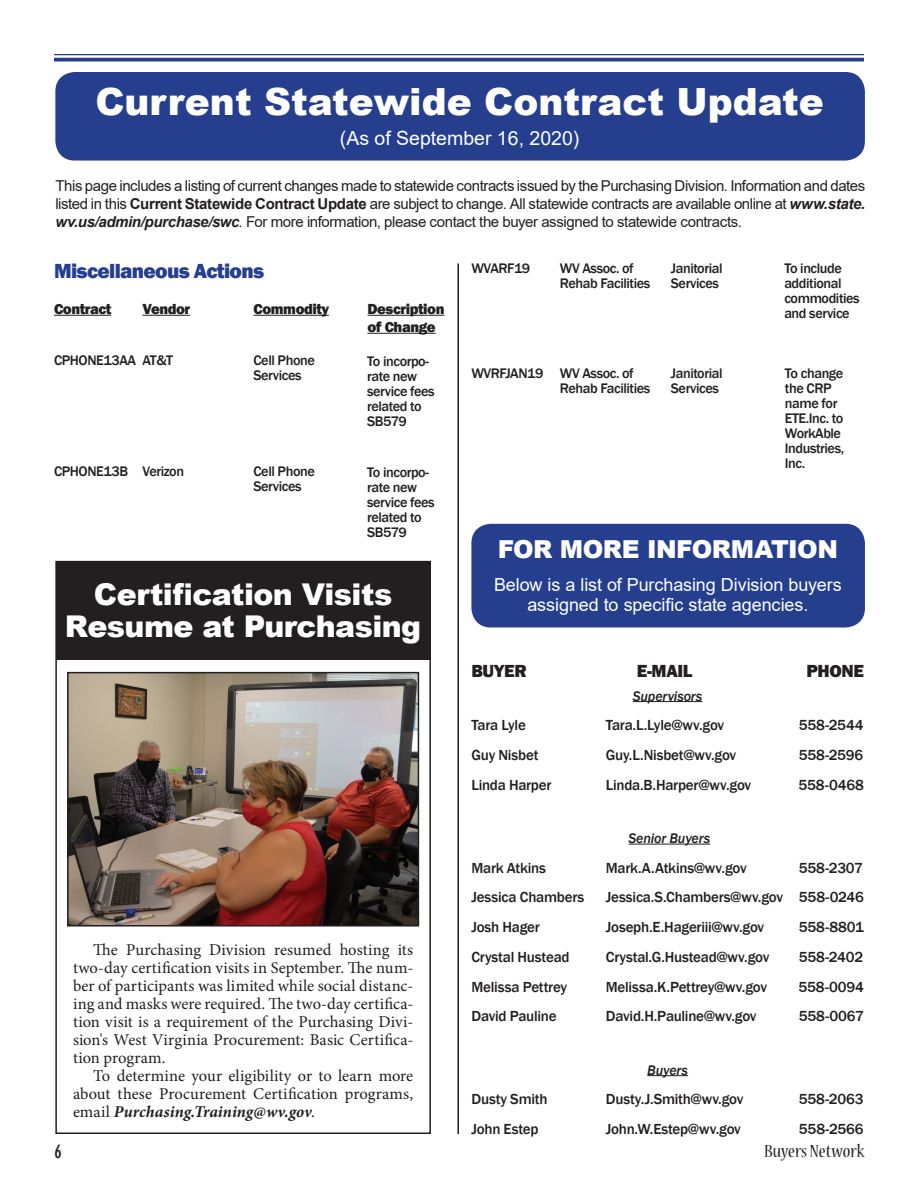
<style>
.page{position:relative;width:918px;height:1188px;background:#fff}
.page>*{position:absolute;margin:0;border:0;box-sizing:border-box;transform-origin:0 0}
.t1{font:900 37.5px "Arial";color:#fff}
.t2{font:900 30px "Arial";letter-spacing:-.02em;color:#fff}
.t3{font:900 24.75px "Arial";letter-spacing:-.02em;color:#fff}
.t4{font:800 21px "Franklin Gothic";letter-spacing:-.03em;color:#253f8e}
.t5{font:19.5px "Arial";color:#fff}
.t6{font:condensed 19.5px "Nueva Std";color:#231f20;scale:1.08 1}
.t7{font:condensed 19.5px "Gill Sans";color:#231f20;scale:1.08 1}
.t8{font:18px "Arial";letter-spacing:-.005em;color:#fff}
.t9{font:800 18px "Franklin Gothic";letter-spacing:-.02em;color:#231f20}
.t10{font:16.5px/18px "Minion Pro";letter-spacing:.005em;color:#231f20;text-align:justify}
.t11{font:500 15px "Franklin Gothic";letter-spacing:-.015em;color:#231f20}
.t12{font:15px/18px "Arial";letter-spacing:-.025em;color:#231f20;text-align:justify}
.t13{font:800 15px/18px "Franklin Gothic";letter-spacing:-.03em;color:#231f20}
.t14{font:500 14.25px/15px "Franklin Gothic";letter-spacing:-.03em;color:#231f20}
.t15{font:italic 500 14.25px "Franklin Gothic";letter-spacing:-.015em;color:#231f20}
.s1{font-weight:700}
.s2{font-weight:700;font-style:italic}
</style>
<div class="page">
<hr style="left:54px;top:54px;width:810px;height:1px;background:#253f8e">
<svg style="left:54px;top:58px;width:810px;height:4px;background:#40569c"></svg>
<hr style="left:54px;top:315px;width:57px;height:1px;background:#231f20">
<hr style="left:142px;top:315px;width:48px;height:1px;background:#231f20">
<hr style="left:254px;top:315px;width:75px;height:1px;background:#231f20">
<hr style="left:368px;top:315px;width:77px;height:1px;background:#231f20">
<hr style="left:368px;top:333px;width:68px;height:1px;background:#231f20">
<hr style="left:633px;top:701px;width:69px;height:1px;background:#231f20">
<hr style="left:629px;top:844px;width:81px;height:1px;background:#231f20">
<hr style="left:647px;top:1075px;width:41px;height:1px;background:#231f20">
<div style="left:473px;top:525px;width:390px;height:101px;background:#253f8e;border-radius:18px"></div>
<div style="left:471px;top:524px;width:394px;height:103px;border:3px solid #253f8e;border-radius:18px"></div>
<hr style="left:458px;top:263px;width:1px;height:871px;background:#231f20">
<div style="left:56px;top:561px;width:375px;height:98px;background:#231f20"></div>
<div style="left:57px;top:74px;width:806px;height:85px;background:#253f8e;border-radius:18px"></div>
<div style="left:55px;top:72px;width:810px;height:89px;border:3px solid #253f8e;border-radius:18px"></div>
<img style="left:70px;top:675px;width:346px;height:249px">
<div style="left:67px;top:672px;width:352px;height:255px;border:2px solid #231f20"></div>
<h1 class="t1" style="left:95px;top:74px;width:730px">Current Statewide Contract Update</h1>
<h3 class="t5" style="left:340px;top:124px;width:241px">(As of September 16, 2020)</h3>
<p class="t12" style="left:55px;top:177px;width:811px">This page includes a listing of current changes made to statewide contracts issued by the Purchasing Division. Information and dates listed in this <span class="s1">Current Statewide Contract Update</span> are subject to change. All statewide contracts are available online at <span class="s2">www.state. wv.us/admin/purchase/swc</span>. For more information, please contact the buyer assigned to statewide contracts.</p>
<h3 class="t4" style="left:54px;top:257px;width:212px">Miscellaneous Actions</h3>
<p class="t13" style="left:54px;top:300px;width:59px">Contract</p>
<p class="t13" style="left:142px;top:300px;width:49px">Vendor</p>
<p class="t13" style="left:254px;top:300px;width:77px">Commodity</p>
<p class="t13" style="left:368px;top:300px;width:78px">Description of Change</p>
<p class="t14" style="left:54px;top:353px;width:121px">CPHONE13AA AT&amp;T</p>
<p class="t14" style="left:254px;top:353px;width:63px">Cell Phone<br>Services</p>
<p class="t14" style="left:367px;top:354px;width:69px">To incorpo&shy;rate new service fees related to<br>SB579</p>
<p class="t14" style="left:54px;top:464px;width:132px">CPHONE13B Verizon</p>
<p class="t14" style="left:254px;top:464px;width:63px">Cell Phone<br>Services</p>
<p class="t14" style="left:367px;top:464px;width:69px">To incorpo&shy;rate new service fees related to<br>SB579</p>
<h2 class="t2" style="left:94px;top:573px;width:300px">Certification Visits</h2>
<h2 class="t2" style="left:65px;top:604px;width:358px">Resume at Purchasing</h2>
<p class="t10" style="left:73px;top:941px;width:342px;text-indent:20px">The Purchasing Division resumed hosting its two-day certification visits in September. The num&shy;ber of participants was limited while social distanc&shy;ing and masks were required. The two-day certifica&shy;tion visit is a requirement of the Purchasing Divi&shy;sion's West Virginia Procurement: Basic Certifica&shy;tion program.</p>
<p class="t10" style="left:73px;top:1067px;width:342px;text-indent:20px">To determine your eligibility or to learn more about these Procurement Certification programs, email <span class="s2">Purchasing.Training@wv.gov</span>.</p>
<p class="t14" style="left:471px;top:261px;width:60px">WVARF19</p>
<p class="t14" style="left:560px;top:261px;width:75px">WV Assoc. of</p>
<p class="t14" style="left:671px;top:261px;width:53px">Janitorial</p>
<p class="t14" style="left:560px;top:276px;width:92px">Rehab Facilities</p>
<p class="t14" style="left:671px;top:276px;width:50px">Services</p>
<p class="t14" style="left:471px;top:366px;width:164px">WVRFJAN19 WV Assoc. of</p>
<p class="t14" style="left:671px;top:366px;width:53px">Janitorial</p>
<p class="t14" style="left:560px;top:381px;width:92px">Rehab Facilities</p>
<p class="t14" style="left:671px;top:381px;width:50px">Services</p>
<p class="t14" style="left:784px;top:261px;width:77px">To include additional commodities and service</p>
<p class="t14" style="left:785px;top:366px;width:61px">To change the CRP name for<br>ETE.Inc. to<br>WorkAble<br>Industries,<br>Inc.</p>
<h3 class="t3" style="left:498px;top:531px;width:342px">FOR MORE INFORMATION</h3>
<p class="t8" style="left:494px;top:573px;width:349px">Below is a list of Purchasing Division buyers</p>
<p class="t8" style="left:527px;top:592px;width:282px">assigned to specific state agencies.</p>
<p class="t9" style="left:471px;top:659px;width:57px">BUYER</p>
<p class="t9" style="left:637px;top:659px;width:57px">E-MAIL</p>
<p class="t9" style="left:806px;top:659px;width:59px">PHONE</p>
<p class="t15" style="left:633px;top:687px;width:71px">Supervisors</p>
<p class="t11" style="left:471px;top:716px;width:56px">Tara Lyle</p>
<p class="t11" style="left:606px;top:716px;width:120px">Tara.L.Lyle@wv.gov</p>
<p class="t11" style="left:799px;top:716px;width:66px">558-2544</p>
<p class="t11" style="left:471px;top:746px;width:69px">Guy Nisbet</p>
<p class="t11" style="left:606px;top:746px;width:132px">Guy.L.Nisbet@wv.gov</p>
<p class="t11" style="left:799px;top:746px;width:66px">558-2596</p>
<p class="t11" style="left:471px;top:775px;width:82px">Linda Harper</p>
<p class="t11" style="left:606px;top:775px;width:147px">Linda.B.Harper@wv.gov</p>
<p class="t11" style="left:798px;top:775px;width:67px">558-0468</p>
<p class="t15" style="left:629px;top:829px;width:83px">Senior Buyers</p>
<p class="t11" style="left:471px;top:858px;width:76px">Mark Atkins</p>
<p class="t11" style="left:606px;top:858px;width:142px">Mark.A.Atkins@wv.gov</p>
<p class="t11" style="left:799px;top:858px;width:66px">558-2307</p>
<p class="t11" style="left:471px;top:888px;width:114px">Jessica Chambers</p>
<p class="t11" style="left:606px;top:888px;width:260px">Jessica.S.Chambers@wv.gov 558-0246</p>
<p class="t11" style="left:471px;top:918px;width:70px">Josh Hager</p>
<p class="t11" style="left:606px;top:918px;width:160px">Joseph.E.Hageriii@wv.gov</p>
<p class="t11" style="left:799px;top:918px;width:67px">558-8801</p>
<p class="t11" style="left:471px;top:948px;width:100px">Crystal Hustead</p>
<p class="t11" style="left:606px;top:948px;width:165px">Crystal.G.Hustead@wv.gov</p>
<p class="t11" style="left:799px;top:948px;width:66px">558-2402</p>
<p class="t11" style="left:471px;top:977px;width:97px">Melissa Pettrey</p>
<p class="t11" style="left:606px;top:977px;width:163px">Melissa.K.Pettrey@wv.gov</p>
<p class="t11" style="left:798px;top:977px;width:67px">558-0094</p>
<p class="t11" style="left:471px;top:1007px;width:87px">David Pauline</p>
<p class="t11" style="left:606px;top:1007px;width:152px">David.H.Pauline@wv.gov</p>
<p class="t11" style="left:799px;top:1007px;width:67px">558-0067</p>
<p class="t15" style="left:647px;top:1061px;width:42px">Buyers</p>
<p class="t11" style="left:471px;top:1090px;width:78px">Dusty Smith</p>
<p class="t11" style="left:606px;top:1090px;width:139px">Dusty.J.Smith@wv.gov</p>
<p class="t11" style="left:799px;top:1090px;width:66px">558-2063</p>
<p class="t11" style="left:471px;top:1120px;width:69px">John Estep</p>
<p class="t11" style="left:606px;top:1120px;width:137px">John.W.Estep@wv.gov</p>
<p class="t11" style="left:799px;top:1120px;width:66px">558-2566</p>
<h3 class="t7" style="left:54px;top:1140px;width:9px">6</h3>
<h3 class="t6" style="left:764px;top:1143px;width:94px">Buyers Network</h3>
</div>
